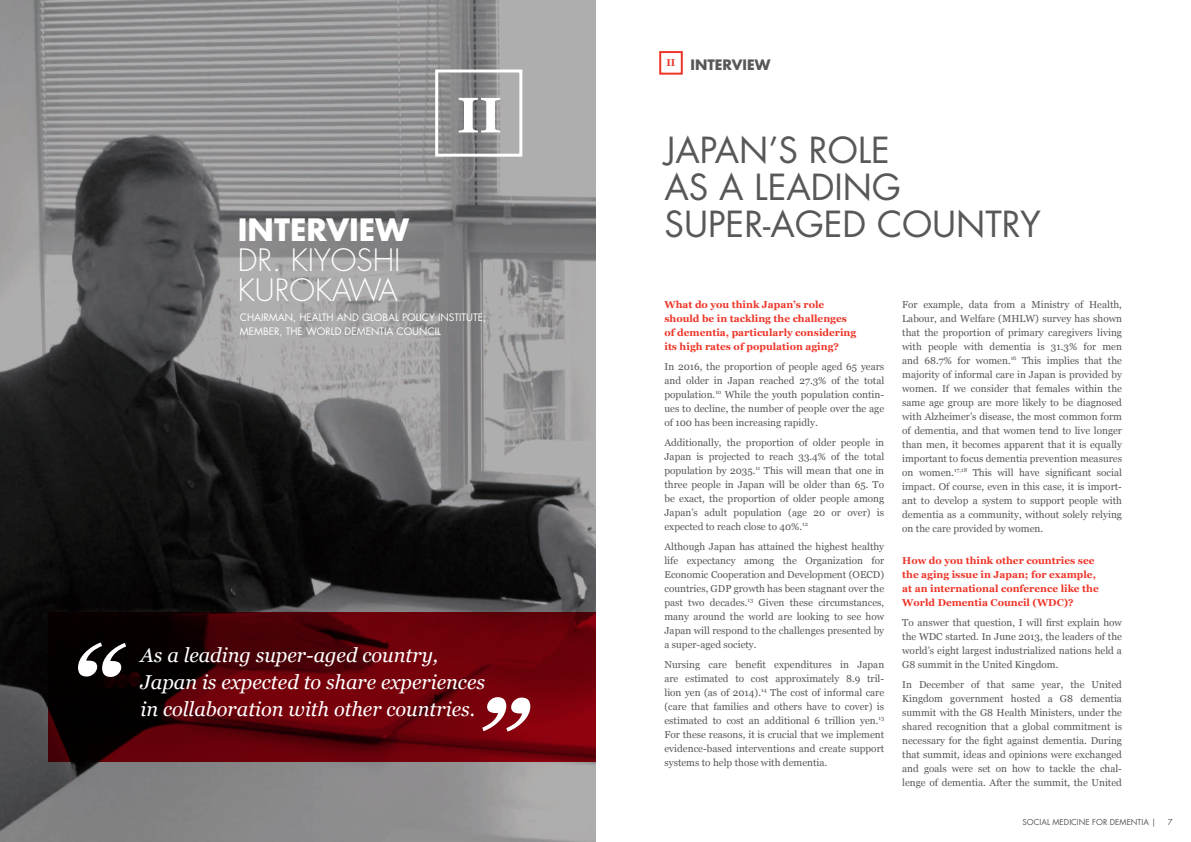
<style>
.page{position:relative;width:1191px;height:842px;background:#fff}
.page>*{position:absolute;margin:0;border:0;box-sizing:border-box;transform-origin:0 0}
.t1{font:700 50px "Georgia";color:#fff}
.t2{font:35px/37px "Futura Std";color:#57585a}
.t3{font:300 30px/30px "Futura Std";color:#fff}
.t4{font:700 30px "Futura Std";color:#fff}
.t5{font:italic 20px/27px "Georgia";color:#fff}
.t6{font:700 14px "Futura Std";color:#57585a}
.t7{font:10px/14px "Georgia";color:#57585a;text-align:justify}
.t8{font:700 10px/14px "Georgia";color:#ee3529}
.t9{font:10px/14px "Futura Std";color:#fff}
.t10{font:8px "Futura Std";color:#57585a}
</style>
<div class="page">
<svg style="left:0;top:0;width:595px;height:842px;background:#6d6d6e"></svg>
<svg style="left:48px;top:612px;width:547px;height:149px;background:#500007"></svg>
<svg style="left:78px;top:642px;width:48px;height:35px"></svg>
<div style="left:435px;top:70px;width:87px;height:87px;border:3px solid #fff"></div>
<svg style="left:482px;top:697px;width:48px;height:35px"></svg>
<div style="left:659px;top:51px;width:24px;height:24px;border:2px solid #ee3529"></div>
<h3 class="t4" style="left:238px;top:210px;width:173px">INTERVIEW</h3>
<h3 class="t3" style="left:238px;top:246px;width:164px">DR. KIYOSHI<br>KUROKAWA</h3>
<h1 class="t1" style="left:457px;top:87px;width:46px">II</h1>
<p class="t9" style="left:240px;top:311px;width:248px">CHAIRMAN, HEALTH AND GLOBAL POLICY INSTITUTE;<br>MEMBER, THE WORLD DEMENTIA COUNCIL</p>
<h3 class="t5" style="left:140px;top:640px;width:346px">As a leading super-aged country,<br>Japan is expected to share experiences in collaboration with other countries.</h3>
<h3 class="t6" style="left:666px;top:55px;width:105px"><sup>II</sup> INTERVIEW</h3>
<h2 class="t2" style="left:664px;top:132px;width:378px">JAPAN’S ROLE<br>AS A LEADING<br>SUPER-AGED COUNTRY</h2>
<p class="t8" style="left:664px;top:297px;width:193px">What do you think Japan’s role should be in tackling the challenges of dementia, particularly considering its high rates of population aging?</p>
<p class="t7" style="left:664px;top:359px;width:221px">In 2016, the proportion of people aged 65 years and older in Japan reached 27.3% of the total population.<sup>10</sup> While the youth population contin&shy;ues to decline, the number of people over the age of 100 has been increasing rapidly.</p>
<p class="t7" style="left:664px;top:435px;width:221px">Additionally, the proportion of older people in Japan is projected to reach 33.4% of the total population by 2035.<sup>11</sup> This will mean that one in three people in Japan will be older than 65. To be exact, the proportion of older people among Japan’s adult population (age 20 or over) is expected to reach close to 40%.<sup>12</sup></p>
<p class="t7" style="left:664px;top:539px;width:221px">Although Japan has attained the highest healthy life expectancy among the Organization for Economic Cooperation and Development (OECD) countries, GDP growth has been stagnant over the past two decades.<sup>13</sup> Given these circumstances, many around the world are looking to see how Japan will respond to the challenges presented by a super-aged society.</p>
<p class="t7" style="left:664px;top:657px;width:221px">Nursing care benefit expenditures in Japan are estimated to cost approximately 8.9 tril&shy;lion yen (as of 2014).<sup>14</sup> The cost of informal care (care that families and others have to cover) is estimated to cost an additional 6 trillion yen.<sup>13<br></sup>For these reasons, it is crucial that we implement evidence-based interventions and create support systems to help those with dementia.</p>
<p class="t7" style="left:902px;top:297px;width:221px">For example, data from a Ministry of Health, Labour, and Welfare (MHLW) survey has shown that the proportion of primary caregivers living with people with dementia is 31.3% for men and 68.7% for women.<sup>16</sup> This implies that the majority of informal care in Japan is provided by women. If we consider that females within the same age group are more likely to be diagnosed with Alzheimer’s disease, the most common form of dementia, and that women tend to live longer than men, it becomes apparent that it is equally important to focus dementia prevention measures on women.<sup>17,18</sup> This will have significant social impact. Of course, even in this case, it is import&shy;ant to develop a system to support people with dementia as a community, without solely relying on the care provided by women.</p>
<p class="t8" style="left:902px;top:553px;width:198px">How do you think other countries see the aging issue in Japan; for example, at an international conference like the World Dementia Council (WDC)?</p>
<p class="t7" style="left:902px;top:615px;width:221px">To answer that question, I will first explain how the WDC started. In June 2013, the leaders of the world’s eight largest industrialized nations held a G8 summit in the United Kingdom.</p>
<p class="t7" style="left:902px;top:677px;width:221px">In December of that same year, the United Kingdom government hosted a G8 dementia summit with the G8 Health Ministers, under the shared recognition that a global commitment is necessary for the fight against dementia. During that summit, ideas and opinions were exchanged and goals were set on how to tackle the chal&shy;lenge of dementia. After the summit, the United</p>
<p class="t10" style="left:1022px;top:817px;width:135px">SOCIAL MEDICINE FOR DEMENTIA |</p>
<p class="t10" style="left:1168px;top:817px;width:6px">7</p>
</div>
